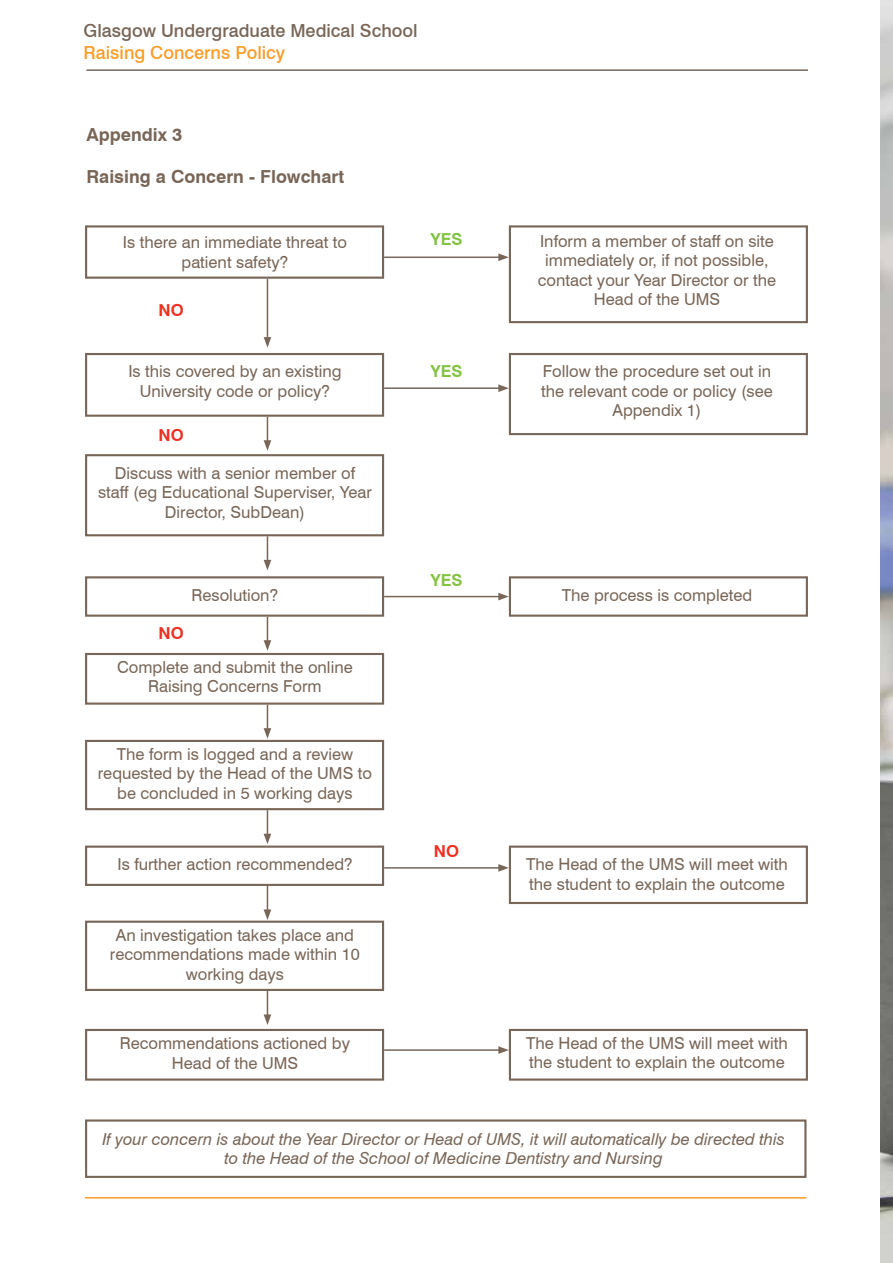
<style>
.page{position:relative;width:893px;height:1263px;background:#fff}
.page>*{position:absolute;margin:0;border:0;box-sizing:border-box;transform-origin:0 0}
.t1{font:700 18px "Swiss 721 BT";color:#786658}
.t2{font:500 18px "Swiss 721 BT";color:#786658}
.t3{font:500 18px "Swiss 721 BT";color:#f99d2a}
.t4{font:16.5px/19.5px "Swiss 721 BT";color:#786658;text-align:center}
.t5{font:italic 16.5px/19.5px "Swiss 721 BT";color:#786658;text-align:center}
.t6{font:700 16.5px "Swiss 721 BT";color:#82c341}
.t7{font:700 16.5px "Swiss 721 BT";color:#ee3124}
</style>
<div class="page">
<hr style="left:86px;top:69px;width:722px;height:2px;background:#786658">
<hr style="left:85px;top:1197px;width:721px;height:1px;background:#f99d2a">
<div style="left:85px;top:1119px;width:721px;height:59px;background:#fff;border:2px solid #786658"></div>
<div style="left:85px;top:225px;width:299px;height:54px;background:#fff;border:2px solid #786658"></div>
<div style="left:85px;top:353px;width:299px;height:64px;background:#fff;border:2px solid #786658"></div>
<div style="left:85px;top:653px;width:299px;height:52px;background:#fff;border:2px solid #786658"></div>
<div style="left:85px;top:1029px;width:299px;height:52px;background:#fff;border:2px solid #786658"></div>
<div style="left:85px;top:576px;width:299px;height:41px;background:#fff;border:2px solid #786658"></div>
<div style="left:85px;top:845px;width:299px;height:41px;background:#fff;border:2px solid #786658"></div>
<div style="left:85px;top:454px;width:299px;height:82px;background:#fff;border:2px solid #786658"></div>
<div style="left:85px;top:740px;width:299px;height:70px;background:#fff;border:2px solid #786658"></div>
<div style="left:85px;top:921px;width:299px;height:70px;background:#fff;border:2px solid #786658"></div>
<div style="left:509px;top:353px;width:299px;height:82px;background:#fff;border:2px solid #786658"></div>
<div style="left:509px;top:576px;width:299px;height:41px;background:#fff;border:2px solid #786658"></div>
<div style="left:509px;top:845px;width:299px;height:59px;background:#fff;border:2px solid #786658"></div>
<div style="left:509px;top:1029px;width:299px;height:52px;background:#fff;border:2px solid #786658"></div>
<div style="left:509px;top:225px;width:299px;height:98px;background:#fff;border:2px solid #786658"></div>
<hr style="left:384px;top:256px;width:117px;height:2px;background:#786658">
<svg style="left:498px;top:253px;width:11px;height:8px"></svg>
<hr style="left:384px;top:387px;width:117px;height:2px;background:#786658">
<svg style="left:498px;top:384px;width:11px;height:8px"></svg>
<hr style="left:384px;top:596px;width:117px;height:1px;background:#786658">
<svg style="left:498px;top:593px;width:11px;height:7px"></svg>
<hr style="left:384px;top:867px;width:117px;height:2px;background:#786658">
<svg style="left:498px;top:864px;width:11px;height:8px"></svg>
<hr style="left:384px;top:1049px;width:117px;height:2px;background:#786658">
<svg style="left:498px;top:1046px;width:11px;height:8px"></svg>
<hr style="left:267px;top:279px;width:1px;height:60px;background:#786658">
<svg style="left:264px;top:337px;width:7px;height:11px"></svg>
<svg style="left:264px;top:417px;width:7px;height:34px"></svg>
<svg style="left:264px;top:536px;width:7px;height:34px"></svg>
<svg style="left:264px;top:617px;width:7px;height:34px"></svg>
<svg style="left:264px;top:705px;width:7px;height:34px"></svg>
<svg style="left:264px;top:810px;width:7px;height:34px"></svg>
<svg style="left:264px;top:886px;width:7px;height:34px"></svg>
<svg style="left:264px;top:991px;width:7px;height:34px"></svg>
<img style="left:880px;top:0;width:13px;height:1263px">
<p class="t2" style="left:84px;top:20px;width:336px">Glasgow Undergraduate Medical School</p>
<p class="t3" style="left:84px;top:41px;width:203px">Raising Concerns Policy</p>
<p class="t1" style="left:86px;top:124px;width:97px">Appendix 3</p>
<p class="t1" style="left:86px;top:166px;width:259px">Raising a Concern - Flowchart</p>
<p class="t4" style="left:123px;top:233px;width:226px">Is there an immediate threat to patient safety?</p>
<p class="t6" style="left:430px;top:229px;width:34px">YES</p>
<p class="t7" style="left:159px;top:300px;width:27px">NO</p>
<p class="t4" style="left:128px;top:362px;width:215px">Is this covered by an existing<br>University code or policy?</p>
<p class="t7" style="left:159px;top:425px;width:27px">NO</p>
<p class="t4" style="left:98px;top:463px;width:275px">Discuss with a senior member of staff (eg Educational Superviser, Year<br>Director, SubDean)</p>
<p class="t4" style="left:192px;top:585px;width:88px">Resolution?</p>
<p class="t7" style="left:159px;top:624px;width:27px">NO</p>
<p class="t4" style="left:117px;top:657px;width:237px">Complete and submit the online<br>Raising Concerns Form</p>
<p class="t4" style="left:98px;top:744px;width:276px">The form is logged and a review requested by the Head of the UMS to be concluded in 5 working days</p>
<p class="t4" style="left:117px;top:854px;width:237px">Is further action recommended?</p>
<p class="t4" style="left:110px;top:925px;width:252px">An investigation takes place and recommendations made within 10 working days</p>
<p class="t4" style="left:120px;top:1033px;width:232px">Recommendations actioned by<br>Head of the UMS</p>
<p class="t6" style="left:430px;top:361px;width:34px">YES</p>
<p class="t6" style="left:430px;top:570px;width:34px">YES</p>
<p class="t7" style="left:434px;top:841px;width:27px">NO</p>
<p class="t4" style="left:538px;top:231px;width:240px">Inform a member of staff on site immediately or, if not possible, contact your Year Director or the<br>Head of the UMS</p>
<p class="t4" style="left:541px;top:362px;width:233px">Follow the procedure set out in the relevant code or policy (see<br>Appendix 1)</p>
<p class="t4" style="left:562px;top:585px;width:192px">The process is completed</p>
<p class="t4" style="left:526px;top:854px;width:263px;text-align:left">The Head of the UMS will meet with the student to explain the outcome</p>
<p class="t4" style="left:526px;top:1033px;width:263px;text-align:left">The Head of the UMS will meet with the student to explain the outcome</p>
<p class="t5" style="left:102px;top:1129px;width:684px">If your concern is about the Year Director or Head of UMS, it will automatically be directed this to the Head of the School of Medicine Dentistry and Nursing</p>
</div>
